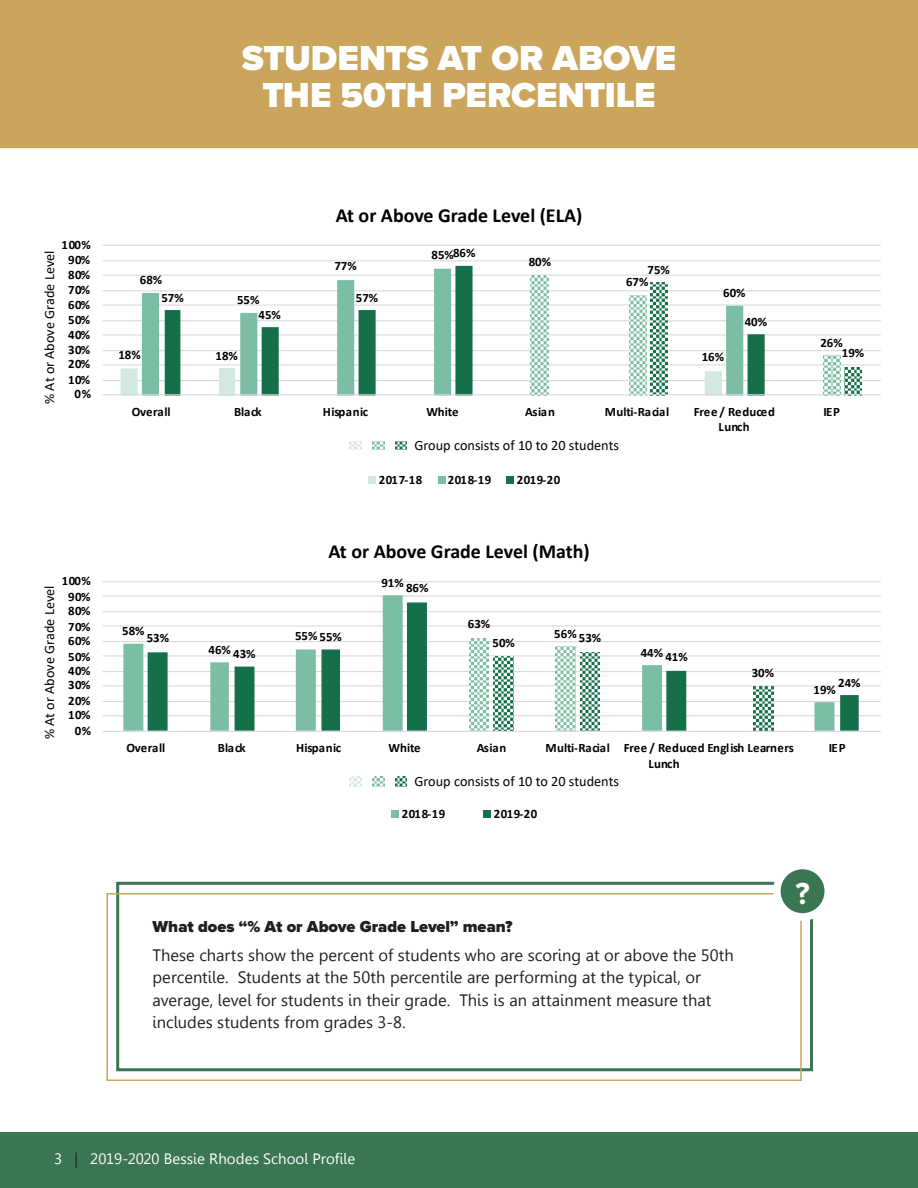
<style>
.page{position:relative;width:918px;height:1188px;background:#fff}
.page>*{position:absolute;margin:0;border:0;box-sizing:border-box;transform-origin:0 0}
.t1{font:900 36px "Proxima Nova";letter-spacing:-.01em;color:#fff}
.t2{font:700 31.5px "Proxima Nova";color:#fff}
.t3{font:700 19.95px "Calibri";color:#000}
.t4{font:16.5px/22.5px "Leelawadee";color:#231f20}
.t5{font:900 16.5px "Proxima Nova";color:#231f20}
.t6{font:15px "Leelawadee";letter-spacing:.005em;color:#fff}
.t7{font:14.25px "Calibri";color:#000}
.t8{font:700 12.9px/15.6px "Calibri";color:#000}
.t9{font:700 12.9px/15.6px "Calibri";letter-spacing:.02em;color:#000;text-align:center}
.s1{color:#231f20}
</style>
<div class="page">
<div style="left:0;top:1132px;width:918px;height:56px;background:#397651"></div>
<div style="left:116px;top:882px;width:697px;height:189px;border:3px solid #397651"></div>
<div style="left:106px;top:893px;width:696px;height:188px;border:2px solid #caa55b"></div>
<div style="left:777px;top:865px;width:51px;height:52px;background:#397651;border-radius:50%"></div>
<div style="left:773px;top:862px;width:59px;height:59px;border:8px solid #fff;border-radius:50%"></div>
<div style="left:0;top:0;width:918px;height:149px;background:#caa55b"></div>
<svg style="left:103px;top:244px;width:778px;height:240px"></svg>
<svg style="left:103px;top:581px;width:778px;height:237px"></svg>
<p class="t1" style="left:242px;top:31px;width:436px">STUDENTS AT OR ABOVE</p>
<p class="t1" style="left:262px;top:68px;width:395px">THE 50TH PERCENTILE</p>
<p class="t8" style="left:62px;top:237px;width:31px">100%</p>
<p class="t7" style="left:40px;top:404px;width:155px;rotate:-90deg">% At or Above Grade Level</p>
<p class="t8" style="left:68px;top:252px;width:24px">90%</p>
<p class="t8" style="left:68px;top:266px;width:24px">80%</p>
<p class="t8" style="left:68px;top:282px;width:24px">70%</p>
<p class="t8" style="left:68px;top:296px;width:24px">60%</p>
<p class="t8" style="left:68px;top:312px;width:24px">50%</p>
<p class="t8" style="left:68px;top:326px;width:24px">40%</p>
<p class="t8" style="left:68px;top:342px;width:24px">30%</p>
<p class="t8" style="left:68px;top:356px;width:24px">20%</p>
<p class="t8" style="left:68px;top:372px;width:24px">10%</p>
<p class="t8" style="left:75px;top:386px;width:18px">0%</p>
<p class="t7" style="left:40px;top:739px;width:155px;rotate:-90deg">% At or Above Grade Level</p>
<p class="t8" style="left:62px;top:573px;width:31px">100%</p>
<p class="t8" style="left:68px;top:589px;width:24px">90%</p>
<p class="t8" style="left:68px;top:603px;width:24px">80%</p>
<p class="t8" style="left:68px;top:619px;width:24px">70%</p>
<p class="t8" style="left:68px;top:633px;width:24px">60%</p>
<p class="t8" style="left:68px;top:649px;width:24px">50%</p>
<p class="t8" style="left:68px;top:663px;width:24px">40%</p>
<p class="t8" style="left:68px;top:677px;width:24px">30%</p>
<p class="t8" style="left:68px;top:693px;width:24px">20%</p>
<p class="t8" style="left:68px;top:707px;width:24px">10%</p>
<p class="t8" style="left:75px;top:723px;width:18px">0%</p>
<p class="t8" style="left:140px;top:272px;width:24px">68%</p>
<p class="t8" style="left:161px;top:289px;width:24px">57%</p>
<p class="t8" style="left:237px;top:292px;width:24px">55%</p>
<p class="t8" style="left:259px;top:306px;width:24px">45%</p>
<p class="t3" style="left:336px;top:201px;width:248px">At or Above Grade Level (ELA)</p>
<p class="t8" style="left:334px;top:258px;width:24px">77%</p>
<p class="t8" style="left:356px;top:289px;width:24px">57%</p>
<p class="t8" style="left:453px;top:245px;width:24px">86%</p>
<p class="t8" style="left:432px;top:246px;width:24px">85%</p>
<p class="t8" style="left:529px;top:254px;width:24px">80%</p>
<p class="t8" style="left:648px;top:262px;width:24px">75%</p>
<p class="t8" style="left:626px;top:274px;width:24px">67%</p>
<p class="t8" style="left:723px;top:285px;width:24px">60%</p>
<p class="t8" style="left:745px;top:313px;width:24px">40%</p>
<p class="t8" style="left:118px;top:346px;width:24px">18%</p>
<p class="t8" style="left:216px;top:348px;width:24px">18%</p>
<p class="t8" style="left:702px;top:349px;width:24px">16%</p>
<p class="t8" style="left:820px;top:335px;width:24px">26%</p>
<p class="t8" style="left:842px;top:345px;width:24px">19%</p>
<p class="t8" style="left:132px;top:403px;width:40px">Overall</p>
<p class="t8" style="left:234px;top:403px;width:29px">Black</p>
<p class="t9" style="left:323px;top:403px;width:47px">Hispanic</p>
<p class="t8" style="left:426px;top:403px;width:34px">White</p>
<p class="t8" style="left:525px;top:403px;width:31px">Asian</p>
<p class="t8" style="left:605px;top:403px;width:66px">Multi-Racial</p>
<p class="t9" style="left:694px;top:403px;width:82px">Free / Reduced<br>Lunch</p>
<p class="t8" style="left:823px;top:403px;width:18px">IEP</p>
<p class="t7" style="left:414px;top:435px;width:206px">Group consists of 10 to 20 students</p>
<p class="t8" style="left:379px;top:472px;width:45px">2017-18</p>
<p class="t8" style="left:448px;top:472px;width:45px">2018-19</p>
<p class="t8" style="left:517px;top:472px;width:45px">2019-20</p>
<p class="t3" style="left:329px;top:538px;width:263px">At or Above Grade Level (Math)</p>
<p class="t8" style="left:122px;top:623px;width:24px">58%</p>
<p class="t8" style="left:147px;top:630px;width:24px">53%</p>
<p class="t8" style="left:209px;top:642px;width:24px">46%</p>
<p class="t8" style="left:233px;top:646px;width:24px">43%</p>
<p class="t8" style="left:295px;top:627px;width:24px">55%</p>
<p class="t8" style="left:320px;top:629px;width:24px">55%</p>
<p class="t8" style="left:381px;top:575px;width:24px">91%</p>
<p class="t8" style="left:406px;top:580px;width:24px">86%</p>
<p class="t8" style="left:468px;top:616px;width:24px">63%</p>
<p class="t8" style="left:554px;top:626px;width:24px">56%</p>
<p class="t8" style="left:493px;top:634px;width:24px">50%</p>
<p class="t8" style="left:579px;top:630px;width:24px">53%</p>
<p class="t8" style="left:641px;top:644px;width:24px">44%</p>
<p class="t8" style="left:665px;top:649px;width:24px">41%</p>
<p class="t8" style="left:752px;top:664px;width:24px">30%</p>
<p class="t8" style="left:838px;top:674px;width:24px">24%</p>
<p class="t8" style="left:814px;top:681px;width:24px">19%</p>
<p class="t8" style="left:126px;top:740px;width:40px">Overall</p>
<p class="t8" style="left:218px;top:740px;width:29px">Black</p>
<p class="t9" style="left:296px;top:740px;width:47px">Hispanic</p>
<p class="t8" style="left:389px;top:740px;width:34px">White</p>
<p class="t8" style="left:477px;top:740px;width:31px">Asian</p>
<p class="t8" style="left:648px;top:740px;width:147px;text-indent:-103px">Multi-Racial Free / Reduced English Learners<br>Lunch</p>
<p class="t8" style="left:829px;top:740px;width:18px">IEP</p>
<p class="t7" style="left:414px;top:772px;width:206px">Group consists of 10 to 20 students</p>
<p class="t8" style="left:402px;top:805px;width:45px">2018-19</p>
<p class="t8" style="left:494px;top:805px;width:45px">2019-20</p>
<p class="t5" style="left:153px;top:914px;width:362px">What does “% At or Above Grade Level” mean?</p>
<p class="t4" style="left:153px;top:944px;width:583px">These charts show the percent of students who are scoring at or above the 50th percentile. Students at the 50th percentile are performing at the typical, or average, level for students in their grade. This is an attainment measure that includes students from grades 3-8.</p>
<p class="t2" style="left:795px;top:870px;width:16px">?</p>
<p class="t6" style="left:54px;top:1150px;width:303px">3 <span class="s1">|</span> 2019-2020 Bessie Rhodes School Profile</p>
</div>
